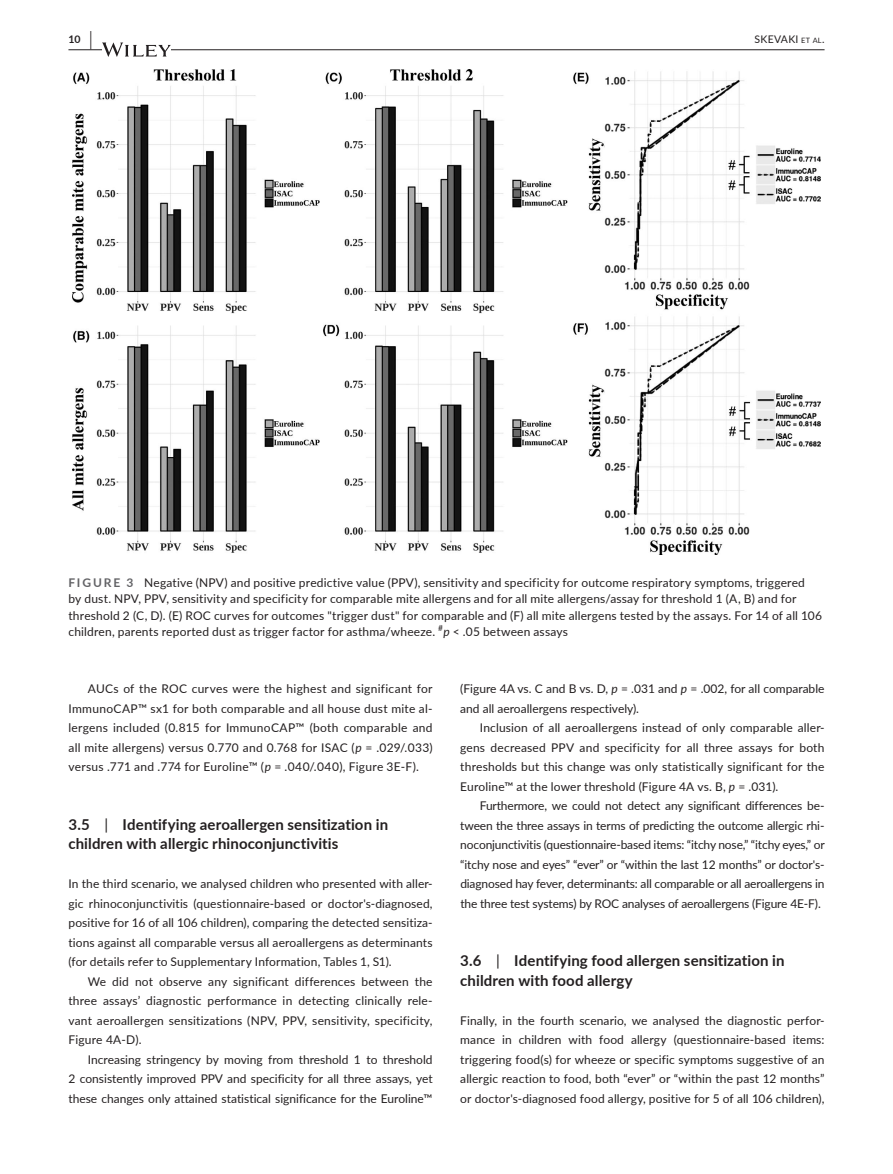
<style>
.page{position:relative;width:893px;height:1174px;background:#fff}
.page>*{position:absolute;margin:0;border:0;box-sizing:border-box;transform-origin:0 0}
.t1{font:700 15px/19.5px "Lato";letter-spacing:.005em;color:#231f20}
.t2{font:12px/19.5px "Lato";letter-spacing:.01em;color:#231f20;text-align:justify}
.t3{font:10.5px "Lato";letter-spacing:.025em;color:#231f20}
.t4{font:700 10.5px "Lato";color:#231f20}
.t5{font:8.4px "Lato";color:#231f20}
.s1{font-size:19.5px}
.s2{font-size:7.35px}
.s3{font-weight:700;color:#636366}
.s4{font-style:italic}
.s5{font-weight:400}
</style>
<div class="page">
<hr style="left:68px;top:49px;width:756px;height:1px;background:#231f20">
<svg style="left:102px;top:42px;width:69px;height:15px"></svg>
<img style="left:72px;top:69px;width:749px;height:485px">
<p class="t4" style="left:68px;top:31px;width:25px">10 <span class="s1">|</span></p>
<p class="t3" style="left:755px;top:31px;width:71px">SKEVAKI <span class="s2">et al</span>.</p>
<p class="t2" style="left:68px;top:573px;width:755px;line-height:16.5px;text-align:left"><span class="s3">FIGURE 3</span> Negative (NPV) and positive predictive value (PPV), sensitivity and specificity for outcome respiratory symptoms, triggered<br>by dust. NPV, PPV, sensitivity and specificity for comparable mite allergens and for all mite allergens/assay for threshold 1 (A, B) and for threshold 2 (C, D). (E) ROC curves for outcomes "trigger dust" for comparable and (F) all mite allergens tested by the assays. For 14 of all 106 children, parents reported dust as trigger factor for asthma/wheeze.</p>
<p class="t5" style="left:438px;top:622px;width:6px">#</p>
<p class="t2" style="left:443px;top:621px;width:126px"><span class="s4">p</span> &lt; .05 between assays</p>
<p class="t2" style="left:68px;top:678px;width:366px;text-indent:20px">AUCs of the ROC curves were the highest and significant for ImmunoCAP™ sx1 for both comparable and all house dust mite al&shy;lergens included (0.815 for ImmunoCAP™ (both comparable and all mite allergens) versus 0.770 and 0.768 for ISAC (<span class="s4">p</span> = .029/.033) versus .771 and .774 for Euroline™ (<span class="s4">p</span> = .040/.040), Figure 3E-F).</p>
<p class="t1" style="left:68px;top:814px;width:321px">3.5 <span class="s5">|</span> Identifying aeroallergen sensitization in children with allergic rhinoconjunctivitis</p>
<p class="t2" style="left:68px;top:873px;width:366px">In the third scenario, we analysed children who presented with aller&shy;gic rhinoconjunctivitis (questionnaire-based or doctor's-diagnosed, positive for 16 of all 106 children), comparing the detected sensitiza&shy;tions against all comparable versus all aeroallergens as determinants (for details refer to Supplementary Information, Tables 1, S1).</p>
<p class="t2" style="left:68px;top:971px;width:366px;text-indent:20px">We did not observe any significant differences between the three assays’ diagnostic performance in detecting clinically rele&shy;vant aeroallergen sensitizations (NPV, PPV, sensitivity, specificity, Figure 4A-D).</p>
<p class="t2" style="left:68px;top:1049px;width:366px;text-indent:20px">Increasing stringency by moving from threshold 1 to threshold 2 consistently improved PPV and specificity for all three assays, yet these changes only attained statistical significance for the Euroline™</p>
<p class="t2" style="left:460px;top:678px;width:366px">(Figure 4A vs. C and B vs. D, <span class="s4">p</span> = .031 and <span class="s4">p</span> = .002, for all comparable and all aeroallergens respectively).</p>
<p class="t2" style="left:460px;top:717px;width:366px;text-indent:19px">Inclusion of all aeroallergens instead of only comparable aller&shy;gens decreased PPV and specificity for all three assays for both thresholds but this change was only statistically significant for the Euroline™ at the lower threshold (Figure 4A vs. B, <span class="s4">p</span> = .031).</p>
<p class="t2" style="left:460px;top:795px;width:366px;text-indent:20px">Furthermore, we could not detect any significant differences be&shy;tween the three assays in terms of predicting the outcome allergic rhi&shy;noconjunctivitis (questionnaire-based items: “itchy nose,” “itchy eyes,” or “itchy nose and eyes” “ever” or “within the last 12 months” or doctor's&shy;diagnosed hay fever, determinants: all comparable or all aeroallergens in the three test systems) by ROC analyses of aeroallergens (Figure 4E-F).</p>
<p class="t1" style="left:460px;top:950px;width:326px">3.6 <span class="s5">|</span> Identifying food allergen sensitization in children with food allergy</p>
<p class="t2" style="left:460px;top:1010px;width:366px">Finally, in the fourth scenario, we analysed the diagnostic perfor&shy;mance in children with food allergy (questionnaire-based items: triggering food(s) for wheeze or specific symptoms suggestive of an allergic reaction to food, both “ever” or “within the past 12 months” or doctor's-diagnosed food allergy, positive for 5 of all 106 children),</p>
</div>
